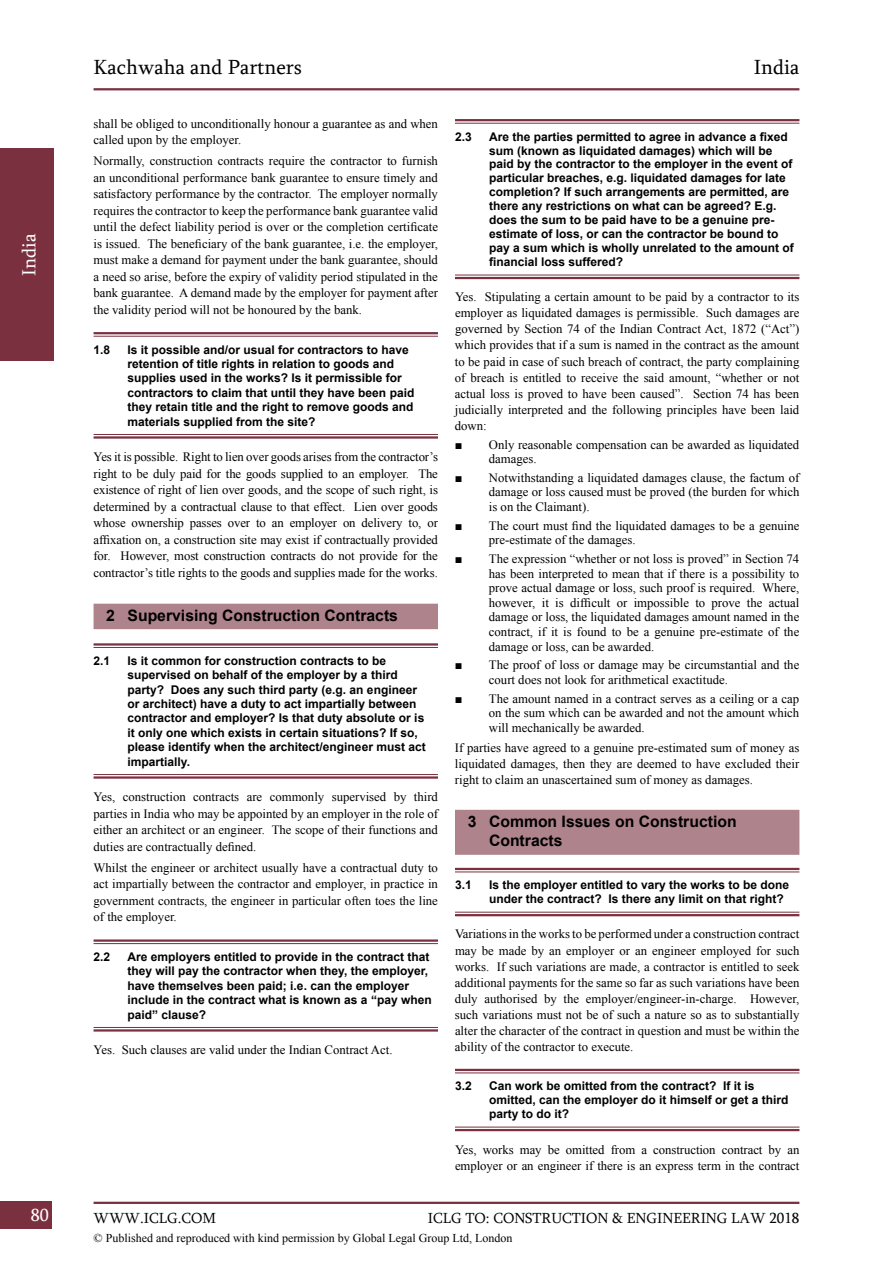
<style>
.page{position:relative;width:893px;height:1263px;background:#fff}
.page>*{position:absolute;margin:0;border:0;box-sizing:border-box;transform-origin:0 0}
.t1{font:21px "Sylfaen";color:#000}
.t2{font:19.5px "Sylfaen";color:#fff}
.t3{font:18px "Sylfaen";color:#fff}
.t4{font:700 15.75px/18.5px "Arial";color:#000}
.t5{font:15px "Sylfaen";color:#000}
.t6{font:12.75px/16.5px "Times New Roman";color:#000;text-align:justify}
.t7{font:700 12px/14.4px "Arial";color:#000}
.t8{font:12px "Times New Roman";color:#000}
</style>
<div class="page">
<div style="left:0;top:1201px;width:52px;height:28px;background:#7a303f"></div>
<hr style="left:94px;top:1202px;width:705px;height:2px;background:#7a303f">
<div style="left:0;top:148px;width:53px;height:213px;background:#7a303f"></div>
<hr style="left:455px;top:119px;width:344px;height:2px;background:#7a303f">
<hr style="left:455px;top:123px;width:344px;height:1px;background:#7a303f">
<hr style="left:455px;top:275px;width:344px;height:1px;background:#7a303f">
<hr style="left:455px;top:277px;width:344px;height:2px;background:#7a303f">
<div style="left:455px;top:810px;width:344px;height:45px;background:#af838c"></div>
<hr style="left:455px;top:868px;width:344px;height:2px;background:#7a303f">
<hr style="left:455px;top:871px;width:344px;height:1px;background:#7a303f">
<hr style="left:455px;top:912px;width:344px;height:1px;background:#7a303f">
<hr style="left:455px;top:914px;width:344px;height:2px;background:#7a303f">
<hr style="left:455px;top:1069px;width:344px;height:2px;background:#7a303f">
<hr style="left:455px;top:1072px;width:344px;height:1px;background:#7a303f">
<hr style="left:455px;top:1127px;width:344px;height:1px;background:#7a303f">
<hr style="left:455px;top:1129px;width:344px;height:2px;background:#7a303f">
<hr style="left:94px;top:332px;width:344px;height:2px;background:#7a303f">
<hr style="left:94px;top:336px;width:344px;height:1px;background:#7a303f">
<hr style="left:94px;top:434px;width:344px;height:1px;background:#7a303f">
<hr style="left:94px;top:436px;width:344px;height:3px;background:#7a303f">
<div style="left:94px;top:604px;width:344px;height:25px;background:#af838c"></div>
<hr style="left:94px;top:643px;width:344px;height:3px;background:#7a303f">
<hr style="left:94px;top:647px;width:344px;height:1px;background:#7a303f">
<hr style="left:94px;top:774px;width:344px;height:1px;background:#7a303f">
<hr style="left:94px;top:776px;width:344px;height:3px;background:#7a303f">
<hr style="left:94px;top:939px;width:344px;height:3px;background:#7a303f">
<hr style="left:94px;top:943px;width:344px;height:1px;background:#7a303f">
<hr style="left:94px;top:1027px;width:344px;height:1px;background:#7a303f">
<hr style="left:94px;top:1029px;width:344px;height:2px;background:#7a303f">
<hr style="left:94px;top:88px;width:705px;height:2px;background:#7a303f">
<h2 class="t2" style="left:16px;top:276px;width:44px;rotate:-90deg">India</h2>
<h1 class="t1" style="left:94px;top:53px;width:210px">Kachwaha and Partners</h1>
<h1 class="t1" style="left:754px;top:53px;width:47px">India</h1>
<p class="t6" style="left:94px;top:115px;width:346px">shall be obliged to unconditionally honour a guarantee as and when called upon by the employer.</p>
<p class="t6" style="left:94px;top:152px;width:346px">Normally, construction contracts require the contractor to furnish an unconditional performance bank guarantee to ensure timely and satisfactory performance by the contractor. The employer normally requires the contractor to keep the performance bank guarantee valid until the defect liability period is over or the completion certificate is issued. The beneficiary of the bank guarantee, i.e. the employer, must make a demand for payment under the bank guarantee, should a need so arise, before the expiry of validity period stipulated in the bank guarantee. A demand made by the employer for payment after the validity period will not be honoured by the bank.</p>
<p class="t7" style="left:94px;top:343px;width:18px">1.8</p>
<p class="t7" style="left:128px;top:343px;width:288px">Is it possible and/or usual for contractors to have retention of title rights in relation to goods and supplies used in the works? Is it permissible for contractors to claim that until they have been paid they retain title and the right to remove goods and materials supplied from the site?</p>
<p class="t6" style="left:93px;top:448px;width:346px">Yes it is possible. Right to lien over goods arises from the contractor’s right to be duly paid for the goods supplied to an employer. The existence of right of lien over goods, and the scope of such right, is determined by a contractual clause to that effect. Lien over goods whose ownership passes over to an employer on delivery to, or affixation on, a construction site may exist if contractually provided for. However, most construction contracts do not provide for the contractor’s title rights to the goods and supplies made for the works.</p>
<p class="t4" style="left:106px;top:606px;width:293px">2 Supervising Construction Contracts</p>
<p class="t7" style="left:94px;top:654px;width:18px">2.1</p>
<p class="t7" style="left:128px;top:654px;width:300px">Is it common for construction contracts to be supervised on behalf of the employer by a third party? Does any such third party (e.g. an engineer or architect) have a duty to act impartially between contractor and employer? Is that duty absolute or is it only one which exists in certain situations? If so, please identify when the architect/engineer must act impartially.</p>
<p class="t6" style="left:94px;top:788px;width:346px">Yes, construction contracts are commonly supervised by third parties in India who may be appointed by an employer in the role of either an architect or an engineer. The scope of their functions and duties are contractually defined.</p>
<p class="t6" style="left:94px;top:859px;width:346px">Whilst the engineer or architect usually have a contractual duty to act impartially between the contractor and employer, in practice in government contracts, the engineer in particular often toes the line of the employer.</p>
<p class="t7" style="left:94px;top:950px;width:18px">2.2</p>
<p class="t7" style="left:128px;top:950px;width:306px">Are employers entitled to provide in the contract that they will pay the contractor when they, the employer, have themselves been paid; i.e. can the employer include in the contract what is known as a “pay when paid” clause?</p>
<p class="t6" style="left:94px;top:1041px;width:300px">Yes. Such clauses are valid under the Indian Contract Act.</p>
<p class="t7" style="left:455px;top:130px;width:18px">2.3</p>
<p class="t7" style="left:489px;top:130px;width:306px;line-height:14px">Are the parties permitted to agree in advance a fixed sum (known as liquidated damages) which will be paid by the contractor to the employer in the event of particular breaches, e.g. liquidated damages for late completion? If such arrangements are permitted, are there any restrictions on what can be agreed? E.g. does the sum to be paid have to be a genuine pre&shy;estimate of loss, or can the contractor be bound to pay a sum which is wholly unrelated to the amount of financial loss suffered?</p>
<p class="t6" style="left:455px;top:289px;width:346px;line-height:16px">Yes. Stipulating a certain amount to be paid by a contractor to its employer as liquidated damages is permissible. Such damages are governed by Section 74 of the Indian Contract Act, 1872 (“Act”) which provides that if a sum is named in the contract as the amount to be paid in case of such breach of contract, the party complaining of breach is entitled to receive the said amount, “whether or not actual loss is proved to have been caused”. Section 74 has been judicially interpreted and the following principles have been laid down:</p>
<p class="t6" style="left:489px;top:437px;width:312px;line-height:14.5px;text-indent:-34px">■ Only reasonable compensation can be awarded as liquidated damages.</p>
<p class="t6" style="left:489px;top:470px;width:312px;line-height:14.5px;text-indent:-34px">■ Notwithstanding a liquidated damages clause, the factum of damage or loss caused must be proved (the burden for which is on the Claimant).</p>
<p class="t6" style="left:489px;top:518px;width:312px;line-height:14.5px;text-indent:-34px">■ The court must find the liquidated damages to be a genuine pre-estimate of the damages.</p>
<p class="t6" style="left:489px;top:551px;width:312px;line-height:14.5px;text-indent:-34px">■ The expression “whether or not loss is proved” in Section 74 has been interpreted to mean that if there is a possibility to prove actual damage or loss, such proof is required. Where, however, it is difficult or impossible to prove the actual damage or loss, the liquidated damages amount named in the contract, if it is found to be a genuine pre-estimate of the damage or loss, can be awarded.</p>
<p class="t6" style="left:489px;top:657px;width:312px;line-height:14.5px;text-indent:-34px">■ The proof of loss or damage may be circumstantial and the court does not look for arithmetical exactitude.</p>
<p class="t6" style="left:489px;top:691px;width:312px;line-height:14.5px;text-indent:-34px">■ The amount named in a contract serves as a ceiling or a cap on the sum which can be awarded and not the amount which will mechanically be awarded.</p>
<p class="t6" style="left:455px;top:739px;width:346px;line-height:16px">If parties have agreed to a genuine pre-estimated sum of money as liquidated damages, then they are deemed to have excluded their right to claim an unascertained sum of money as damages.</p>
<p class="t4" style="left:489px;top:813px;width:249px;text-indent:-21px">3 Common Issues on Construction<br>Contracts</p>
<p class="t7" style="left:455px;top:878px;width:18px">3.1</p>
<p class="t7" style="left:489px;top:878px;width:302px;line-height:14px">Is the employer entitled to vary the works to be done under the contract? Is there any limit on that right?</p>
<p class="t6" style="left:455px;top:926px;width:346px;line-height:16px">Variations in the works to be performed under a construction contract may be made by an employer or an engineer employed for such works. If such variations are made, a contractor is entitled to seek additional payments for the same so far as such variations have been duly authorised by the employer/engineer-in-charge. However, such variations must not be of such a nature so as to substantially alter the character of the contract in question and must be within the ability of the contractor to execute.</p>
<p class="t7" style="left:455px;top:1079px;width:18px">3.2</p>
<p class="t7" style="left:489px;top:1079px;width:301px;line-height:14px">Can work be omitted from the contract? If it is omitted, can the employer do it himself or get a third party to do it?</p>
<p class="t6" style="left:455px;top:1141px;width:346px">Yes, works may be omitted from a construction contract by an employer or an engineer if there is an express term in the contract</p>
<h3 class="t3" style="left:31px;top:1202px;width:20px">80</h3>
<p class="t5" style="left:94px;top:1208px;width:124px">WWW.ICLG.COM</p>
<p class="t5" style="left:428px;top:1208px;width:373px">ICLG TO: CONSTRUCTION &amp; ENGINEERING LAW 2018</p>
<p class="t8" style="left:94px;top:1229px;width:420px">© Published and reproduced with kind permission by Global Legal Group Ltd, London</p>
</div>
